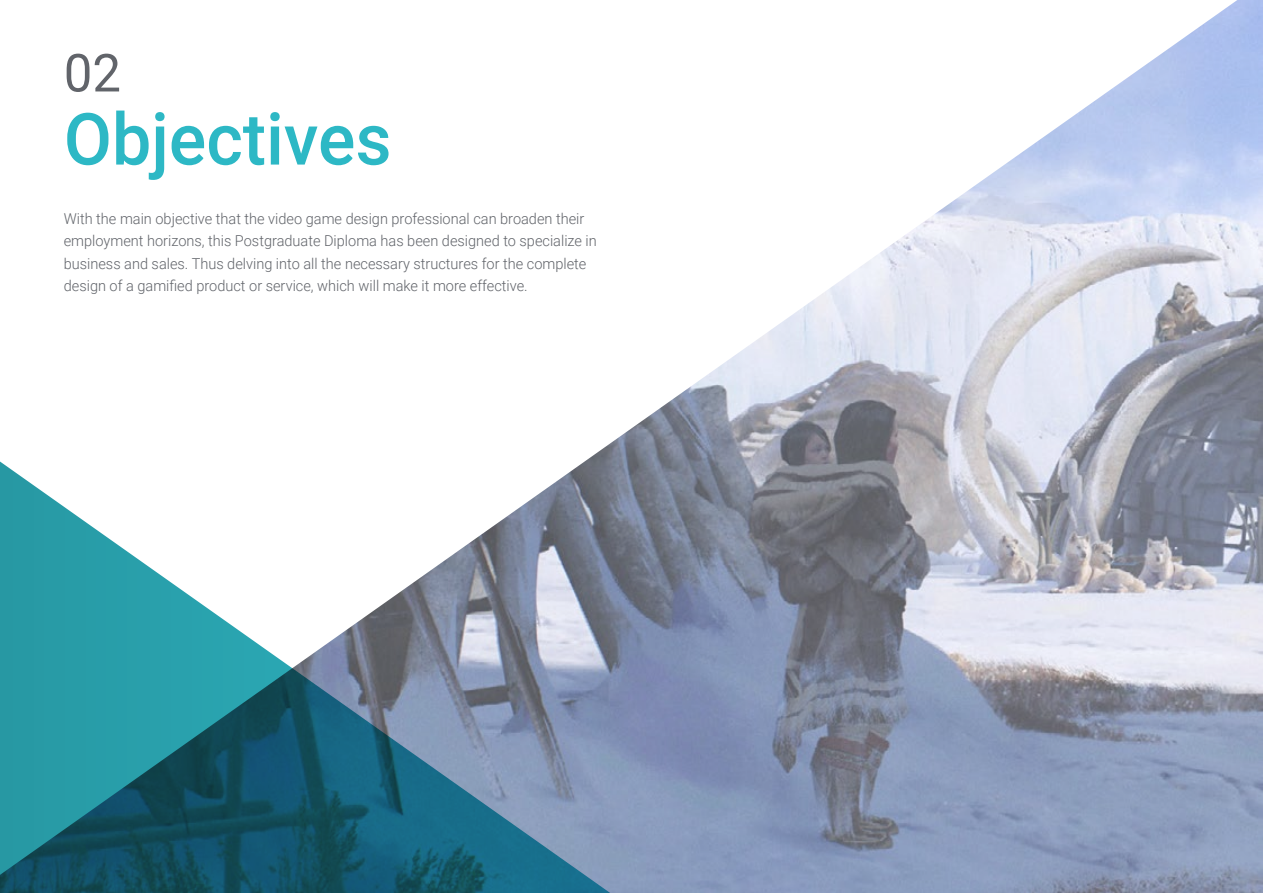
<style>
.page{position:relative;width:1263px;height:893px;background:#fff}
.page>*{position:absolute;margin:0;border:0;box-sizing:border-box;transform-origin:0 0}
.t1{font:500 72px "Roboto";color:#2db8c5}
.t2{font:52.5px "Roboto";color:#61646a}
.t3{font:300 15px/22.5px "Roboto";color:#61646a}
</style>
<div class="page">
<img style="left:607px;top:0;width:656px;height:893px">
<svg style="left:0;top:446px;width:640px;height:447px"></svg>
<h2 class="t2" style="left:64px;top:36px;width:59px">02</h2>
<h1 class="t1" style="left:64px;top:89px;width:329px">Objectives</h1>
<p class="t3" style="left:64px;top:207px;width:535px">With the main objective that the video game design professional can broaden their employment horizons, this Postgraduate Diploma has been designed to specialize in business and sales. Thus delving into all the necessary structures for the complete design of a gamified product or service, which will make it more effective.</p>
</div>
